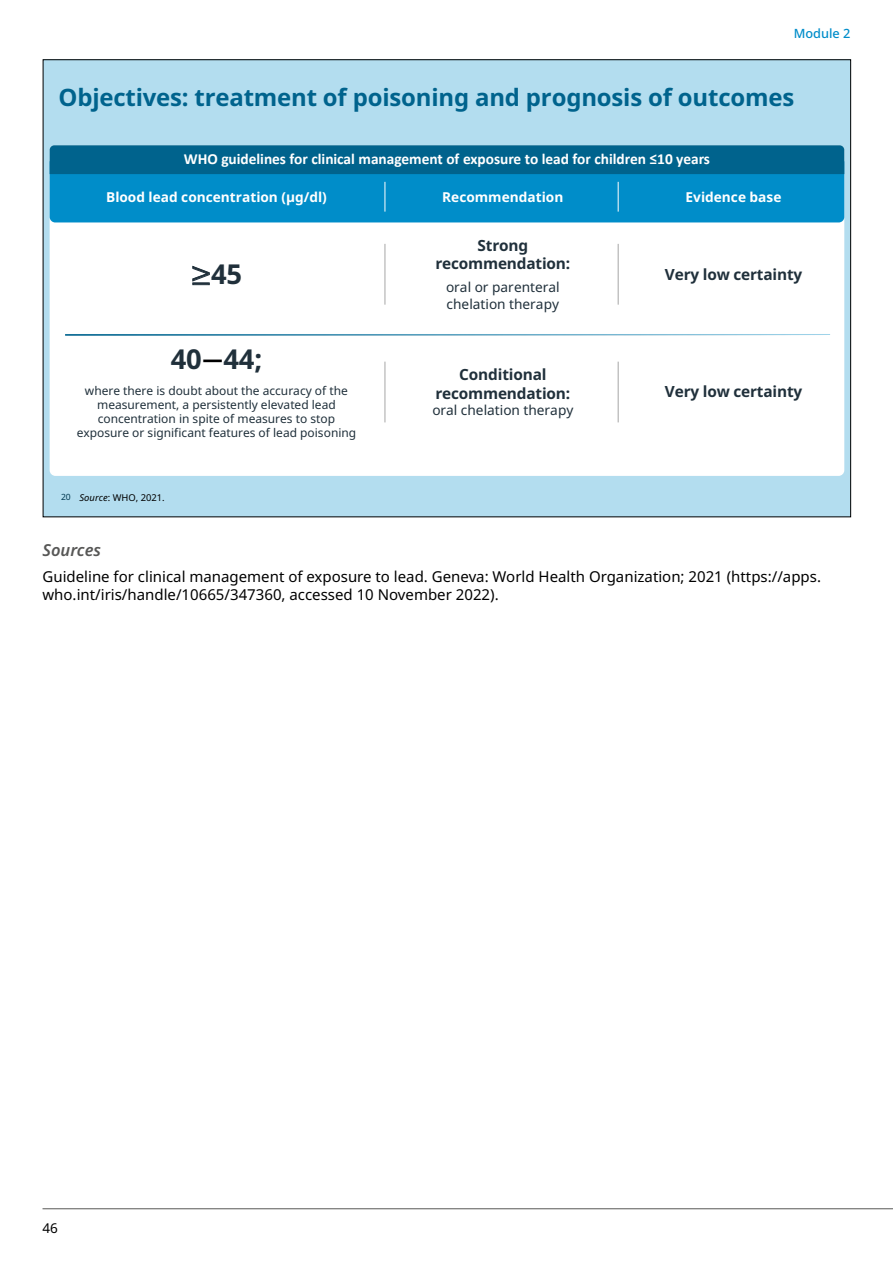
<style>
.page{position:relative;width:893px;height:1263px;background:#fff}
.page>*{position:absolute;margin:0;border:0;box-sizing:border-box;transform-origin:0 0}
.t1{font:700 27.3px "Noto Sans";color:#20303b}
.t2{font:700 24px "Noto Sans";letter-spacing:-.01em;color:#00638d}
.Titolo_ref{font:italic 600 16.5px "Noto Sans";color:#575756}
.t3{font:700 15.45px/18.9px "Noto Sans";letter-spacing:-.01em;color:#20303b;text-align:center}
.t4{font:700 15.45px "Calibri";letter-spacing:-.005em;color:#fff}
.testo_ref{font:15px/18px "Noto Sans";color:#000}
.t5{font:700 13.65px "Noto Sans";color:#fff}
.t6{font:13.65px/16.2px "Noto Sans";color:#20303b}
.t7{font:13.5px "Noto Sans";color:#000}
.t8{font:500 12.75px "Noto Sans";color:#018dca}
.t9{font:12px/14.2px "Noto Sans";color:#20303b;text-align:center}
.t10{font:9.45px "Noto Sans";letter-spacing:-.005em;color:#000}
.s1{font-family:"Cambria Math";font-weight:400;font-size:26.85px}
.s2{font-family:"Lato";color:#000}
.s3{font-size:8.55px;color:#003850}
.s4{font-style:italic}
</style>
<div class="page">
<hr style="left:43px;top:1208px;width:850px;height:1px;background:#575756">
<div style="left:43px;top:60px;width:808px;height:457px;background:#b3ddef"></div>
<div style="left:50px;top:145px;width:794px;height:331px;background:#fff;border-radius:6px"></div>
<div style="left:50px;top:157px;width:794px;height:65px;background:#008dc9;border-radius:6px"></div>
<img style="left:65px;top:334px;width:766px;height:1px">
<hr style="left:385px;top:182px;width:1px;height:30px;background:#fff">
<hr style="left:618px;top:182px;width:1px;height:30px;background:#fff">
<hr style="left:385px;top:362px;width:1px;height:60px;background:#a6a6a6">
<hr style="left:385px;top:244px;width:1px;height:61px;background:#a6a6a6">
<hr style="left:618px;top:244px;width:1px;height:61px;background:#a6a6a6">
<hr style="left:618px;top:362px;width:1px;height:60px;background:#a6a6a6">
<div style="left:50px;top:145px;width:794px;height:29px;background:#00638d"></div>
<p class="t8" style="left:794px;top:24px;width:58px">Module 2</p>
<p class="t2" style="left:59px;top:80px;width:737px">Objectives: treatment of poisoning and prognosis of outcomes</p>
<p class="t4" style="left:184px;top:148px;width:528px">WHO guidelines for clinical management of exposure to lead for children ≤10 years</p>
<p class="t5" style="left:106px;top:188px;width:222px">Blood lead concentration (µg/dl)</p>
<p class="t1" style="left:191px;top:254px;width:53px"><span class="s1">≥</span>45</p>
<p class="t1" style="left:171px;top:340px;width:93px">40<span class="s2">—</span>44;</p>
<p class="t9" style="left:77px;top:384px;width:281px">where there is doubt about the accuracy of the measurement, a persistently elevated lead concentration in spite of measures to stop exposure or significant features of lead poisoning</p>
<p class="t10" style="left:61px;top:491px;width:105px"><span class="s3">20</span> <span class="s4">Source</span>: WHO, 2021.</p>
<p class="t5" style="left:442px;top:188px;width:123px">Recommendation</p>
<p class="t3" style="left:435px;top:236px;width:136px">Strong recommendation:</p>
<p class="t6" style="left:446px;top:280px;width:115px">oral or parenteral chelation therapy</p>
<p class="t3" style="left:435px;top:365px;width:136px">Conditional recommendation:</p>
<p class="t6" style="left:432px;top:402px;width:143px">oral chelation therapy</p>
<p class="t5" style="left:685px;top:188px;width:97px">Evidence base</p>
<p class="t3" style="left:665px;top:265px;width:139px">Very low certainty</p>
<p class="t3" style="left:665px;top:382px;width:139px">Very low certainty</p>
<p class="Titolo_ref" style="left:43px;top:538px;width:60px">Sources</p>
<p class="testo_ref" style="left:43px;top:568px;width:780px">Guideline for clinical management of exposure to lead. Geneva: World Health Organization; 2021 (https://apps. who.int/iris/handle/10665/347360, accessed 10 November 2022).</p>
<p class="t7" style="left:43px;top:1218px;width:17px">46</p>
</div>
